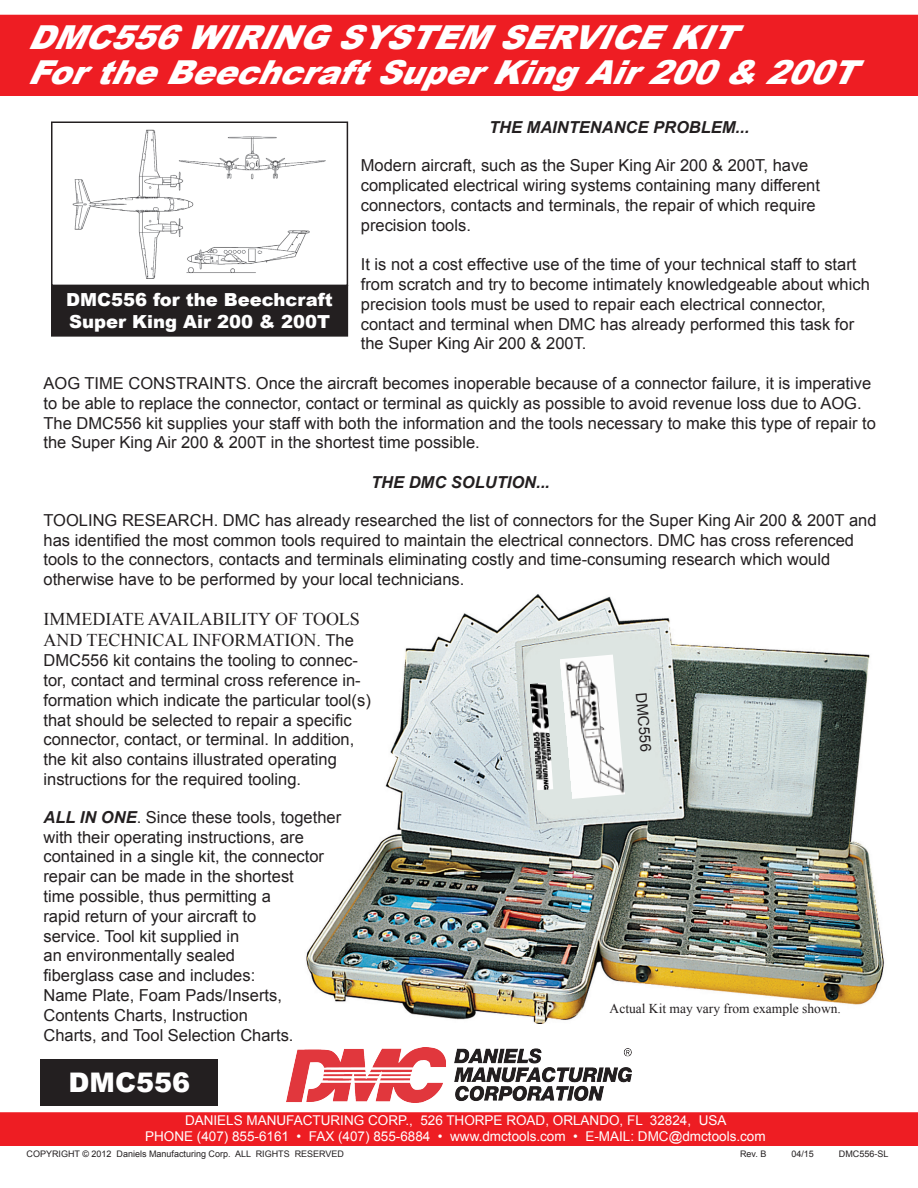
<style>
.page{position:relative;width:918px;height:1188px;background:#fff}
.page>*{position:absolute;margin:0;border:0;box-sizing:border-box;transform-origin:0 0}
.t1{font:italic 900 33px "Arial";color:#fff}
.t2{font:900 27px "Arial";color:#fff}
.t3{font:18px/21.6px "Times New Roman";color:#231f20}
.t4{font:900 18px/21.6px "Arial";color:#fff}
.t5{font:16.5px/19.8px "Arial";color:#231f20}
.t6{font:italic 700 16.5px "Arial";color:#231f20}
.t7{font:15px "Arial";color:#231f20}
.t8{font:13.5px "Arial";color:#fff}
.t9{font:13.5px "Times New Roman";color:#231f20}
.t10{font:9px "Arial";color:#231f20}
.s1{font-family:"Arial";font-size:16.5px}
.s2{font-weight:700;font-style:italic}
</style>
<div class="page">
<div style="left:40px;top:1059px;width:178px;height:47px;background:#231f20"></div>
<img style="left:306px;top:594px;width:578px;height:430px">
<img style="left:72px;top:129px;width:254px;height:150px">
<div style="left:51px;top:122px;width:297px;height:164px;border:2px solid #231f20"></div>
<div style="left:52px;top:286px;width:295px;height:50px;background:#231f20"></div>
<div style="left:51px;top:285px;width:297px;height:52px;border:2px solid #231f20"></div>
<img style="left:530px;top:683px;width:23px;height:107px">
<img style="left:560px;top:655px;width:65px;height:144px">
<img style="left:286px;top:1047px;width:346px;height:55px">
<div style="left:0;top:15px;width:918px;height:81px;background:#ee1d23"></div>
<div style="left:0;top:1112px;width:918px;height:34px;background:#ee1d23"></div>
<p class="t1" style="left:27px;top:14px;width:730px">DMC556WIRINGSYSTEMSERVICEKIT</p>
<p class="t1" style="left:27px;top:48px;width:850px">FortheBeechcraftSuperKingAir200&amp;200T</p>
<p class="t6" style="left:489px;top:117px;width:262px">THE MAINTENANCE PROBLEM...</p>
<p class="t5" style="left:361px;top:156px;width:461px">Modern aircraft, such as the Super King Air 200 &amp; 200T, have complicated electrical wiring systems containing many different connectors, contacts and terminals, the repair of which require precision tools.</p>
<p class="t5" style="left:361px;top:255px;width:510px">It is not a cost effective use of the time of your technical staff to start from scratch and try to become intimately knowledgeable about which precision tools must be used to repair each electrical connector, contact and terminal when DMC has already performed this task for the Super King Air 200 &amp; 200T.</p>
<p class="t5" style="left:44px;top:373px;width:834px">AOG TIME CONSTRAINTS. Once the aircraft becomes inoperable because of a connector failure, it is imperative to be able to replace the connector, contact or terminal as quickly as possible to avoid revenue loss due to AOG.<br>The DMC556 kit supplies your staff with both the information and the tools necessary to make this type of repair to the Super King Air 200 &amp; 200T in the shortest time possible.</p>
<p class="t6" style="left:371px;top:471px;width:180px">THE DMC SOLUTION...</p>
<p class="t5" style="left:44px;top:510px;width:835px">TOOLING RESEARCH. DMC has already researched the list of connectors for the Super King Air 200 &amp; 200T and has identified the most common tools required to maintain the electrical connectors. DMC has cross referenced tools to the connectors, contacts and terminals eliminating costly and time-consuming research which would otherwise have to be performed by your local technicians.</p>
<p class="t3" style="left:44px;top:608px;width:318px">IMMEDIATE AVAILABILITY OF TOOLS<br>AND TECHNICAL INFORMATION. <span class="s1">The</span></p>
<p class="t5" style="left:44px;top:651px;width:329px">DMC556 kit contains the tooling to connec&shy;tor, contact and terminal cross reference in&shy;formation which indicate the particular tool(s) that should be selected to repair a specific connector, contact, or terminal. In addition, the kit also contains illustrated operating instructions for the required tooling.</p>
<p class="t5" style="left:44px;top:807px;width:299px"><span class="s2">ALL IN ONE</span>. Since these tools, together with their operating instructions, are contained in a single kit, the connector repair can be made in the shortest<br>time possible, thus permitting a<br>rapid return of your aircraft to<br>service. Tool kit supplied in<br>an environmentally sealed<br>fiberglass case and includes:<br>Name Plate, Foam Pads/Inserts, Contents Charts, Instruction<br>Charts, and Tool Selection Charts.</p>
<p class="t4" style="left:66px;top:289px;width:268px">DMC556 for the Beechcraft<br>Super King Air 200 &amp; 200T</p>
<p class="t7" style="left:651px;top:692px;width:61px;rotate:85deg">DMC556</p>
<p class="t9" style="left:610px;top:999px;width:233px">Actual Kit may vary from example shown.</p>
<p class="t2" style="left:69px;top:1063px;width:123px">DMC556</p>
<p class="t8" style="left:185px;top:1111px;width:543px">DANIELS MANUFACTURING CORP., 526 THORPE ROAD, ORLANDO, FL 32824, USA</p>
<p class="t8" style="left:145px;top:1127px;width:622px">PHONE (407) 855-6161 • FAX (407) 855-6884 • www.dmctools.com • E-MAIL: DMC@dmctools.com</p>
<p class="t10" style="left:27px;top:1148px;width:319px">COPYRIGHT © 2012 Daniels Manufacturing Corp. ALL RIGHTS RESERVED</p>
<p class="t10" style="left:740px;top:1148px;width:28px">Rev. B</p>
<p class="t10" style="left:791px;top:1148px;width:24px">04/15</p>
<p class="t10" style="left:839px;top:1148px;width:51px">DMC556-SL</p>
</div>
